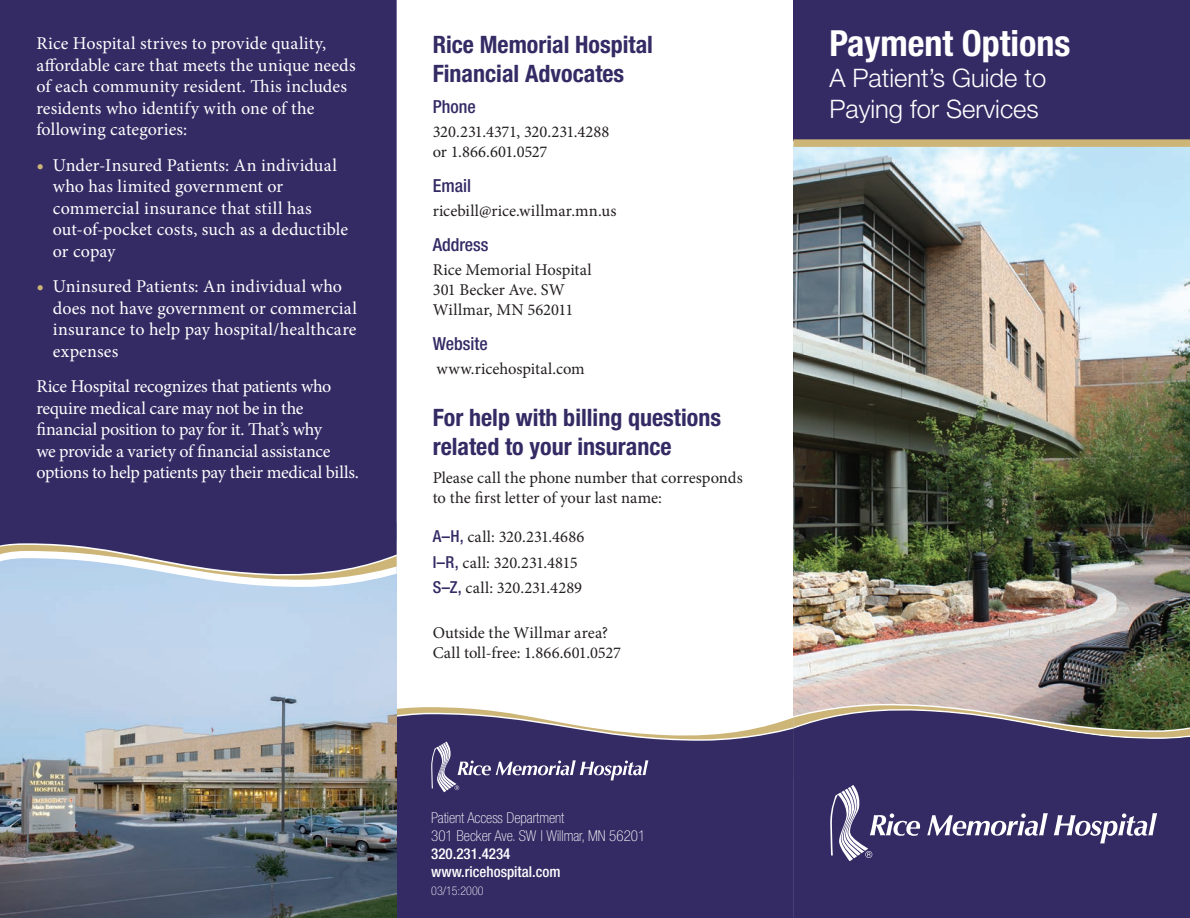
<style>
.page{position:relative;width:1190px;height:918px;background:#fff}
.page>*{position:absolute;margin:0;border:0;box-sizing:border-box;transform-origin:0 0}
.t1{font:700 condensed 36px "Helvetica Neue LT Std";color:#fff}
.t2{font:300 25.5px/30.6px "Helvetica Neue LT Std";color:#fff}
.t3{font:700 condensed 24px/28.8px "Helvetica Neue LT Std";color:#342b65}
.t4{font:18px/21.6px "Minion Pro";color:#fff}
.t5{font:18px/21.6px "Minion Pro";letter-spacing:-.02em;color:#fff}
.t6{font:500 condensed 18px "Helvetica Neue LT Std";color:#342b65}
.t7{font:16.5px/19.8px "Minion Pro";letter-spacing:.005em;color:#231f20}
.t8{font:100 condensed 15px/18px "Helvetica Neue LT Std";color:#fff}
.t9{font:500 condensed 15px/18px "Helvetica Neue LT Std";color:#fff}
.t10{font:100 condensed 12px "Helvetica Neue LT Std";color:#fff}
.s1{font-weight:500;font-size:19.5px;color:#ccb576}
.s2{font-family:"Helvetica Neue LT Std";font-weight:500;font-stretch:condensed;color:#342b65}
</style>
<div class="page">
<img style="left:793px;top:147px;width:396px;height:556px">
<div style="left:793px;top:0;width:396px;height:140px;background:#342b65"></div>
<div style="left:793px;top:139px;width:396px;height:8px;background:#ccb576"></div>
<div style="left:793px;top:861px;width:396px;height:57px;background:#342b65"></div>
<div style="left:396px;top:861px;width:397px;height:57px;background:#342b65"></div>
<svg style="left:396px;top:703px;width:793px;height:158px;background:#514976"></svg>
<img style="left:0;top:587px;width:396px;height:331px">
<div style="left:0;top:0;width:396px;height:540px;background:#342b65"></div>
<svg style="left:0;top:540px;width:396px;height:47px"></svg>
<p class="t4" style="left:36px;top:33px;width:321px">Rice Hospital strives to provide quality, affordable care that meets the unique needs of each community resident. This includes residents who identify with one of the following categories:</p>
<p class="t4" style="left:53px;top:154px;width:297px;text-indent:-17px"><span class="s1">•</span> Under-Insured Patients: An individual who has limited government or commercial insurance that still has out-of-pocket costs, such as a deductible or copay</p>
<p class="t4" style="left:53px;top:276px;width:305px;text-indent:-17px"><span class="s1">•</span> Uninsured Patients: An individual who does not have government or commercial insurance to help pay hospital/healthcare expenses</p>
<p class="t5" style="left:36px;top:376px;width:324px">Rice Hospital recognizes that patients who require medical care may not be in the financial position to pay for it. That’s why<br>we provide a variety of financial assistance options to help patients pay their medical bills.</p>
<h3 class="t3" style="left:432px;top:30px;width:222px">Rice Memorial Hospital<br>Financial Advocates</h3>
<p class="t6" style="left:432px;top:95px;width:44px">Phone</p>
<p class="t7" style="left:432px;top:122px;width:178px">320.231.4371, 320.231.4288 or 1.866.601.0527</p>
<p class="t6" style="left:432px;top:175px;width:40px">Email</p>
<p class="t7" style="left:432px;top:201px;width:185px">ricebill@rice.willmar.mn.us</p>
<p class="t6" style="left:432px;top:234px;width:57px">Address</p>
<p class="t7" style="left:432px;top:260px;width:160px">Rice Memorial Hospital<br>301 Becker Ave. SW<br>Willmar, MN 562011</p>
<p class="t6" style="left:432px;top:333px;width:57px">Website</p>
<p class="t7" style="left:436px;top:359px;width:150px">www.ricehospital.com</p>
<h3 class="t3" style="left:432px;top:402px;width:290px">For help with billing questions related to your insurance</h3>
<p class="t7" style="left:432px;top:468px;width:311px">Please call the phone number that corresponds to the first letter of your last name:</p>
<p class="t7" style="left:432px;top:524px;width:153px;line-height:25.5px"><span class="s2">A–H,</span> call: 320.231.4686<br><span class="s2">I–R,</span> call: 320.231.4815<br><span class="s2">S–Z,</span> call: 320.231.4289</p>
<p class="t7" style="left:432px;top:623px;width:190px">Outside the Willmar area?<br>Call toll-free: 1.866.601.0527</p>
<p class="t8" style="left:431px;top:808px;width:215px">Patient Access Department<br>301 Becker Ave. SW | Willmar, MN 56201</p>
<p class="t9" style="left:431px;top:844px;width:131px">320.231.4234 www.ricehospital.com</p>
<p class="t10" style="left:431px;top:884px;width:54px">03/15:2000</p>
<h1 class="t1" style="left:829px;top:22px;width:242px">Payment Options</h1>
<h2 class="t2" style="left:829px;top:62px;width:218px">A Patient’s Guide to<br>Paying for Services</h2>
</div>
